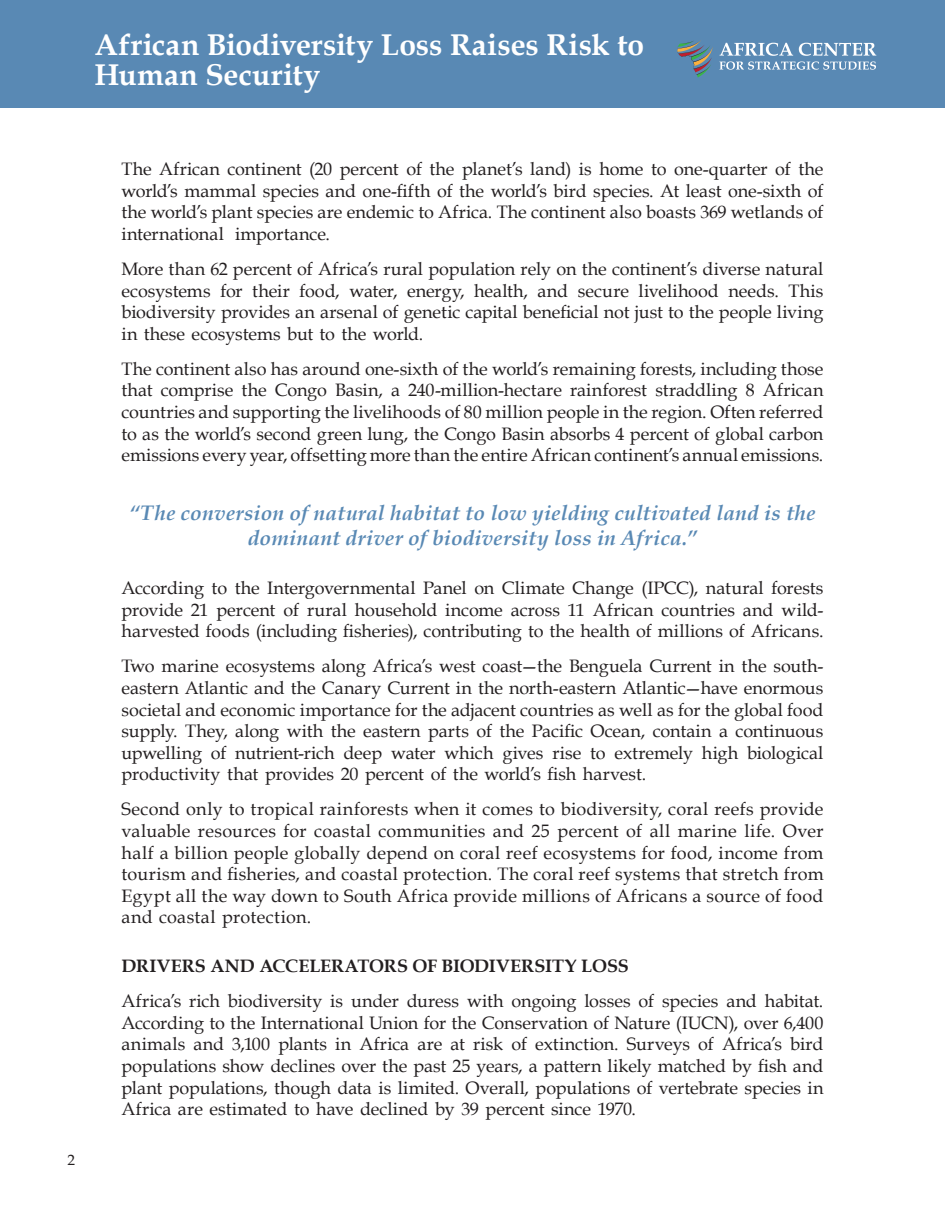
<style>
.page{position:relative;width:945px;height:1215px;background:#fff}
.page>*{position:absolute;margin:0;border:0;box-sizing:border-box;transform-origin:0 0}
.t1{font:700 30px/30px "Book Antiqua";letter-spacing:.005em;color:#fff}
.t2{font:italic 700 21px/25.2px "Book Antiqua";letter-spacing:.01em;color:#5989b4;text-align:center}
.t3{font:18px/21.6px "Book Antiqua";color:#231f20;text-align:justify}
.t4{font:700 18px "Book Antiqua";color:#231f20}
.t5{font:15px "Book Antiqua";color:#231f20}
</style>
<div class="page">
<div style="left:0;top:0;width:945px;height:108px;background:#5989b4"></div>
<svg style="left:677px;top:40px;width:199px;height:38px"></svg>
<h1 class="t1" style="left:94px;top:29px;width:551px">African Biodiversity Loss Raises Risk to<br>Human Security</h1>
<p class="t5" style="left:68px;top:1149px;width:9px">2</p>
<p class="t3" style="left:122px;top:158px;width:704px">The African continent (20 percent of the planet’s land) is home to one-quarter of the world’s mammal species and one-fifth of the world’s bird species. At least one-sixth of the world’s plant species are endemic to Africa. The continent also boasts 369 wetlands of international importance.</p>
<p class="t3" style="left:122px;top:258px;width:704px">More than 62 percent of Africa’s rural population rely on the continent’s diverse natural ecosystems for their food, water, energy, health, and secure livelihood needs. This biodiversity provides an arsenal of genetic capital beneficial not just to the people living in these ecosystems but to the world.</p>
<p class="t3" style="left:122px;top:358px;width:704px">The continent also has around one-sixth of the world’s remaining forests, including those that comprise the Congo Basin, a 240-million-hectare rainforest straddling 8 African countries and supporting the livelihoods of 80 million people in the region. Often referred to as the world’s second green lung, the Congo Basin absorbs 4 percent of global carbon emissions every year, offsetting more than the entire African continent’s annual emissions.</p>
<p class="t2" style="left:129px;top:500px;width:688px">“The conversion of natural habitat to low yielding cultivated land is the dominant driver of biodiversity loss in Africa.”</p>
<p class="t3" style="left:122px;top:577px;width:704px">According to the Intergovernmental Panel on Climate Change (IPCC), natural forests provide 21 percent of rural household income across 11 African countries and wild&shy;harvested foods (including fisheries), contributing to the health of millions of Africans.</p>
<p class="t3" style="left:122px;top:655px;width:704px">Two marine ecosystems along Africa’s west coast—the Benguela Current in the south&shy;eastern Atlantic and the Canary Current in the north-eastern Atlantic—have enormous societal and economic importance for the adjacent countries as well as for the global food supply. They, along with the eastern parts of the Pacific Ocean, contain a continuous upwelling of nutrient-rich deep water which gives rise to extremely high biological productivity that provides 20 percent of the world’s fish harvest.</p>
<p class="t3" style="left:122px;top:798px;width:704px">Second only to tropical rainforests when it comes to biodiversity, coral reefs provide valuable resources for coastal communities and 25 percent of all marine life. Over half a billion people globally depend on coral reef ecosystems for food, income from tourism and fisheries, and coastal protection. The coral reef systems that stretch from Egypt all the way down to South Africa provide millions of Africans a source of food and coastal protection.</p>
<p class="t4" style="left:122px;top:954px;width:509px">DRIVERS AND ACCELERATORS OF BIODIVERSITY LOSS</p>
<p class="t3" style="left:122px;top:990px;width:704px">Africa’s rich biodiversity is under duress with ongoing losses of species and habitat.<br>According to the International Union for the Conservation of Nature (IUCN), over 6,400 animals and 3,100 plants in Africa are at risk of extinction. Surveys of Africa’s bird populations show declines over the past 25 years, a pattern likely matched by fish and plant populations, though data is limited. Overall, populations of vertebrate species in Africa are estimated to have declined by 39 percent since 1970.</p>
</div>
